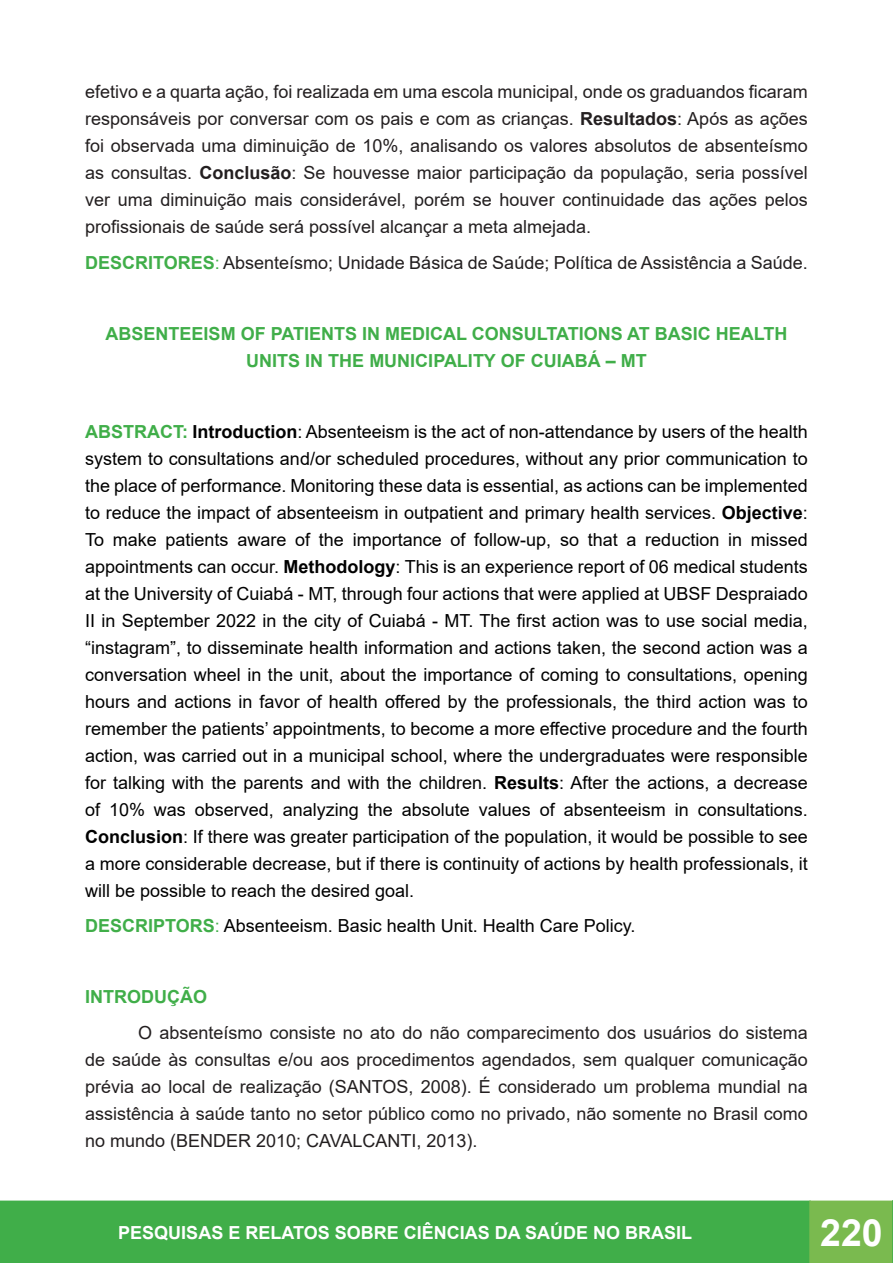
<style>
.page{position:relative;width:893px;height:1263px;background:#fff}
.page>*{position:absolute;margin:0;border:0;box-sizing:border-box;transform-origin:0 0}
.t1{font:700 37.5px "Arial";color:#fff}
.t2{font:18px/27px "Arial";color:#000;text-align:justify}
.t3{font:18px/27px "Arial";color:#231f20;text-align:justify}
.HTML_Preformatted{font:700 18px/27px "Arial";color:#40ae49;text-align:center}
.t4{font:700 18px "Arial";color:#fff}
.s1{font-weight:700}
.s2{font-weight:700;color:#40ae49}
.s3{color:#40ae49}
</style>
<div class="page">
<div style="left:0;top:1201px;width:810px;height:62px;background:#40ae49"></div>
<div style="left:0;top:1200px;width:811px;height:63px;border:2px solid #40ae49"></div>
<div style="left:810px;top:1201px;width:83px;height:62px;background:#7aba4f"></div>
<div style="left:809px;top:1200px;width:84px;height:63px;border:2px solid #7aba4f"></div>
<svg style="left:892px;top:1200px;width:1px;height:63px"></svg>
<p class="t3" style="left:85px;top:78px;width:724px">efetivo e a quarta ação, foi realizada em uma escola municipal, onde os graduandos ficaram responsáveis por conversar com os pais e com as crianças. <span class="s1">Resultados</span>: Após as ações foi observada uma diminuição de 10%, analisando os valores absolutos de absenteísmo as consultas. <span class="s1">Conclusão</span>: Se houvesse maior participação da população, seria possível ver uma diminuição mais considerável, porém se houver continuidade das ações pelos profissionais de saúde será possível alcançar a meta almejada.</p>
<p class="t3" style="left:85px;top:249px;width:724px"><span class="s2">DESCRITORES</span><span class="s3">:</span> Absenteísmo; Unidade Básica de Saúde; Política de Assistência a Saúde.</p>
<p class="HTML_Preformatted" style="left:106px;top:320px;width:683px">ABSENTEEISM OF PATIENTS IN MEDICAL CONSULTATIONS AT BASIC HEALTH<br>UNITS IN THE MUNICIPALITY OF CUIABÁ – MT</p>
<p class="t2" style="left:85px;top:418px;width:724px"><span class="s2">ABSTRACT:</span> <span class="s1">Introduction</span>: Absenteeism is the act of non-attendance by users of the health system to consultations and/or scheduled procedures, without any prior communication to the place of performance. Monitoring these data is essential, as actions can be implemented to reduce the impact of absenteeism in outpatient and primary health services. <span class="s1">Objective</span>:<br>To make patients aware of the importance of follow-up, so that a reduction in missed appointments can occur. <span class="s1">Methodology</span>: This is an experience report of 06 medical students at the University of Cuiabá - MT, through four actions that were applied at UBSF Despraiado II in September 2022 in the city of Cuiabá - MT. The first action was to use social media, “instagram”, to disseminate health information and actions taken, the second action was a conversation wheel in the unit, about the importance of coming to consultations, opening hours and actions in favor of health offered by the professionals, the third action was to remember the patients’ appointments, to become a more effective procedure and the fourth action, was carried out in a municipal school, where the undergraduates were responsible for talking with the parents and with the children. <span class="s1">Results</span>: After the actions, a decrease of 10% was observed, analyzing the absolute values of absenteeism in consultations.<br><span class="s1">Conclusion</span>: If there was greater participation of the population, it would be possible to see a more considerable decrease, but if there is continuity of actions by health professionals, it will be possible to reach the desired goal.</p>
<p class="t2" style="left:85px;top:912px;width:552px"><span class="s2">DESCRIPTORS</span><span class="s3">:</span> Absenteeism. Basic health Unit. Health Care Policy.</p>
<p class="HTML_Preformatted" style="left:85px;top:984px;width:123px">INTRODUÇÃO</p>
<p class="t3" style="left:85px;top:1019px;width:724px;text-indent:53px">O absenteísmo consiste no ato do não comparecimento dos usuários do sistema de saúde às consultas e/ou aos procedimentos agendados, sem qualquer comunicação prévia ao local de realização (SANTOS, 2008). É considerado um problema mundial na assistência à saúde tanto no setor público como no privado, não somente no Brasil como no mundo (BENDER 2010; CAVALCANTI, 2013).</p>
<p class="t4" style="left:118px;top:1220px;width:575px">PESQUISAS E RELATOS SOBRE CIÊNCIAS DA SAÚDE NO BRASIL</p>
<h1 class="t1" style="left:820px;top:1206px;width:64px">220</h1>
</div>
